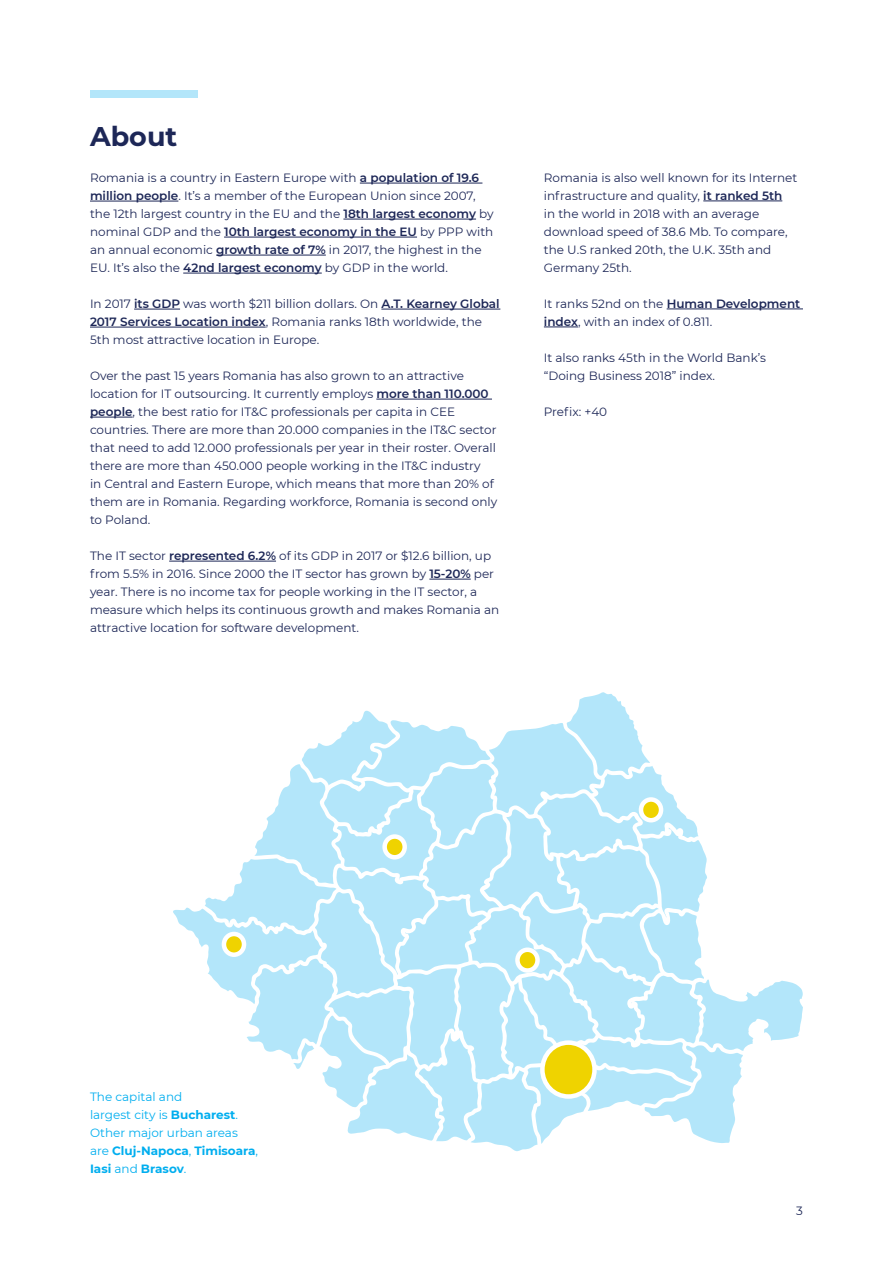
<style>
.page{position:relative;width:893px;height:1263px;background:#fff}
.page>*{position:absolute;margin:0;border:0;box-sizing:border-box;transform-origin:0 0}
.body_text{font:700 27px "Montserrat";color:#1d2757}
.body_text-2{font:12px/18px "Montserrat";color:#1d2757}
.body_text-3{font:12px "Montserrat";color:#00aeef}
.body_text-4{font:700 12px "Montserrat";color:#00aeef}
.s1{font-weight:600}
.s2{font-weight:700}
.s3{font-weight:400}
</style>
<div class="page">
<svg style="left:173px;top:692px;width:630px;height:459px"></svg>
<div style="left:542px;top:1043px;width:52px;height:53px;background:#efd300;border-radius:50%"></div>
<div style="left:540px;top:1040px;width:57px;height:59px;border:4px solid #fff;border-radius:50%"></div>
<svg style="left:385px;top:836px;width:20px;height:21px"></svg>
<div style="left:382px;top:834px;width:25px;height:25px;border:4px solid #fff;border-radius:50%"></div>
<svg style="left:517px;top:950px;width:20px;height:20px"></svg>
<div style="left:515px;top:947px;width:25px;height:26px;border:4px solid #fff;border-radius:50%"></div>
<svg style="left:224px;top:934px;width:20px;height:21px"></svg>
<div style="left:222px;top:932px;width:24px;height:25px;border:4px solid #fff;border-radius:50%"></div>
<svg style="left:641px;top:799px;width:20px;height:21px"></svg>
<div style="left:639px;top:797px;width:24px;height:25px;border:4px solid #fff;border-radius:50%"></div>
<hr style="left:360px;top:183px;width:122px;height:1px;background:#1d2757">
<hr style="left:90px;top:201px;width:88px;height:1px;background:#1d2757">
<hr style="left:343px;top:219px;width:133px;height:1px;background:#1d2757">
<hr style="left:224px;top:237px;width:193px;height:1px;background:#1d2757">
<hr style="left:216px;top:255px;width:110px;height:1px;background:#1d2757">
<hr style="left:183px;top:273px;width:139px;height:1px;background:#1d2757">
<hr style="left:134px;top:309px;width:46px;height:1px;background:#1d2757">
<hr style="left:381px;top:309px;width:119px;height:1px;background:#1d2757">
<hr style="left:90px;top:327px;width:176px;height:1px;background:#1d2757">
<hr style="left:376px;top:399px;width:116px;height:1px;background:#1d2757">
<hr style="left:90px;top:417px;width:43px;height:1px;background:#1d2757">
<hr style="left:169px;top:561px;width:107px;height:1px;background:#1d2757">
<hr style="left:429px;top:579px;width:42px;height:1px;background:#1d2757">
<div style="left:90px;top:90px;width:108px;height:8px;background:#b3e6fa"></div>
<hr style="left:703px;top:201px;width:79px;height:1px;background:#1d2757">
<hr style="left:667px;top:309px;width:136px;height:1px;background:#1d2757">
<hr style="left:544px;top:327px;width:34px;height:1px;background:#1d2757">
<p class="body_text" style="left:90px;top:117px;width:89px">About</p>
<p class="body_text-2" style="left:90px;top:168px;width:405px">Romania is a country in Eastern Europe with <span class="s1">a population of 19.6 million people</span>. It’s a member of the European Union since 2007, the 12th largest country in the EU and the <span class="s1">18th largest economy</span> by nominal GDP and the <span class="s1">10th largest economy in the EU</span> by PPP with an annual economic <span class="s1">growth rate of 7%</span> in 2017, the highest in the EU. It’s also the <span class="s1">42nd largest economy</span> by GDP in the world.</p>
<p class="body_text-2" style="left:90px;top:294px;width:411px">In 2017 <span class="s1">its GDP</span> was worth $211 billion dollars. On <span class="s1">A.T. Kearney Global<br>2017 Services Location index</span>, Romania ranks 18th worldwide, the<br>5th most attractive location in Europe.</p>
<p class="body_text-2" style="left:90px;top:366px;width:409px">Over the past 15 years Romania has also grown to an attractive location for IT outsourcing. It currently employs <span class="s1">more than 110.000 people</span>, the best ratio for IT&amp;C professionals per capita in CEE countries. There are more than 20.000 companies in the IT&amp;C sector that need to add 12.000 professionals per year in their roster. Overall there are more than 450.000 people working in the IT&amp;C industry<br>in Central and Eastern Europe, which means that more than 20% of them are in Romania. Regarding workforce, Romania is second only to Poland.</p>
<p class="body_text-2" style="left:90px;top:546px;width:411px">The IT sector <span class="s1">represented 6.2%</span> of its GDP in 2017 or $12.6 billion, up from 5.5% in 2016. Since 2000 the IT sector has grown by <span class="s1">15-20%</span> per year. There is no income tax for people working in the IT sector, a measure which helps its continuous growth and makes Romania an attractive location for software development.</p>
<p class="body_text-2" style="left:544px;top:168px;width:255px">Romania is also well known for its Internet infrastructure and quality, <span class="s1">it ranked 5th<br></span>in the world in 2018 with an average download speed of 38.6 Mb. To compare, the U.S ranked 20th, the U.K. 35th and Germany 25th.</p>
<p class="body_text-2" style="left:544px;top:294px;width:258px">It ranks 52nd on the <span class="s1">Human Development index</span>, with an index of 0.811.</p>
<p class="body_text-2" style="left:544px;top:348px;width:224px">It also ranks 45th in the World Bank’s “Doing Business 2018” index.</p>
<p class="body_text-2" style="left:544px;top:402px;width:65px">Prefix: +40</p>
<p class="body_text-3" style="left:90px;top:1088px;width:94px">The capital and</p>
<p class="body_text-3" style="left:90px;top:1106px;width:149px">largest city is <span class="s2">Bucharest</span>.</p>
<p class="body_text-3" style="left:90px;top:1124px;width:149px">Other major urban areas</p>
<p class="body_text-4" style="left:90px;top:1142px;width:170px"><span class="s3">are</span> Cluj-Napoca<span class="s3">,</span> Timisoara<span class="s3">,</span></p>
<p class="body_text-4" style="left:90px;top:1160px;width:98px">Iasi <span class="s3">and</span> Brasov<span class="s3">.</span></p>
<p class="body_text-2" style="left:796px;top:1201px;width:8px">3</p>
</div>
